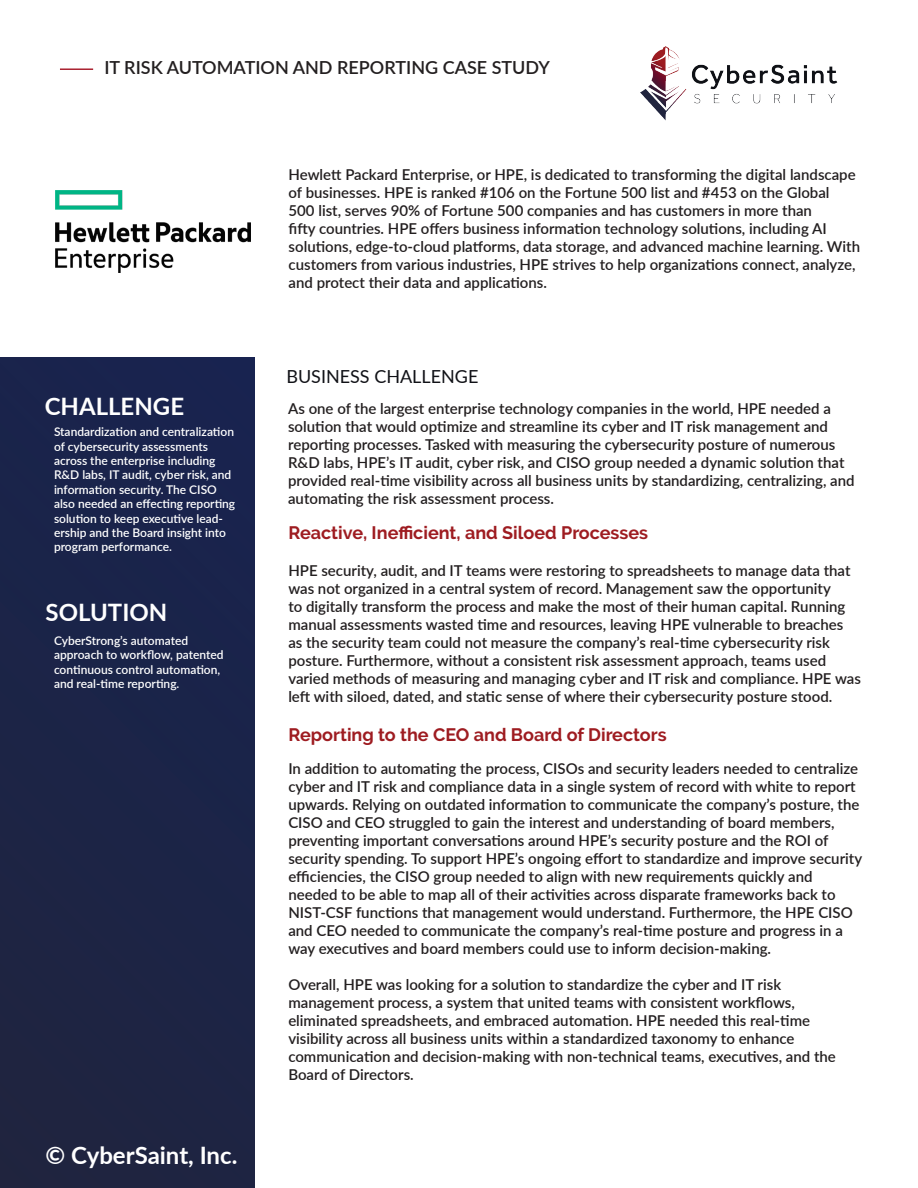
<style>
.page{position:relative;width:918px;height:1188px;background:#fff}
.page>*{position:absolute;margin:0;border:0;box-sizing:border-box;transform-origin:0 0}
.t1{font:700 24px "Lato";color:#fff}
.t2{font:700 18px "Raleway";color:#9e1c21}
.t3{font:600 18px "Lato";color:#231f20}
.t4{font:18px "Lato";color:#111217}
.t5{font:600 15px/18px "Lato";color:#231f20}
.t6{font:600 12px/14.4px "Lato";color:#fff}
</style>
<div class="page">
<hr style="left:60px;top:68px;width:33px;height:2px;background:#aa2231">
<div style="left:0;top:357px;width:255px;height:831px;background:#1c2447"></div>
<img style="left:641px;top:46px;width:197px;height:74px">
<img style="left:56px;top:190px;width:195px;height:82px">
<p class="t3" style="left:104px;top:55px;width:447px">IT RISK AUTOMATION AND REPORTING CASE STUDY</p>
<p class="t5" style="left:289px;top:165px;width:573px">Hewlett Packard Enterprise, or HPE, is dedicated to transforming the digital landscape of businesses. HPE is ranked #106 on the Fortune 500 list and #453 on the Global<br>500 list, serves 90% of Fortune 500 companies and has customers in more than<br>fifty countries. HPE offers business information technology solutions, including AI solutions, edge-to-cloud platforms, data storage, and advanced machine learning. With customers from various industries, HPE strives to help organizations connect, analyze, and protect their data and applications.</p>
<p class="t1" style="left:45px;top:388px;width:141px">CHALLENGE</p>
<p class="t6" style="left:54px;top:424px;width:183px">Standardization and centralization of cybersecurity assessments across the enterprise including<br>R&amp;D labs, IT audit, cyber risk, and information security. The CISO also needed an effecting reporting solution to keep executive lead&shy;ership and the Board insight into program performance.</p>
<p class="t1" style="left:46px;top:595px;width:123px">SOLUTION</p>
<p class="t6" style="left:54px;top:633px;width:171px">CyberStrong’s automated approach to workflow, patented continuous control automation, and real-time reporting.</p>
<p class="t1" style="left:46px;top:1138px;width:193px">© CyberSaint, Inc.</p>
<p class="t4" style="left:286px;top:364px;width:193px">BUSINESS CHALLENGE</p>
<p class="t5" style="left:288px;top:399px;width:568px">As one of the largest enterprise technology companies in the world, HPE needed a solution that would optimize and streamline its cyber and IT risk management and reporting processes. Tasked with measuring the cybersecurity posture of numerous R&amp;D labs, HPE’s IT audit, cyber risk, and CISO group needed a dynamic solution that provided real-time visibility across all business units by standardizing, centralizing, and automating the risk assessment process.</p>
<p class="t2" style="left:288px;top:522px;width:361px">Reactive, Inefficient, and Siloed Processes</p>
<p class="t5" style="left:288px;top:561px;width:574px">HPE security, audit, and IT teams were restoring to spreadsheets to manage data that was not organized in a central system of record. Management saw the opportunity<br>to digitally transform the process and make the most of their human capital. Running manual assessments wasted time and resources, leaving HPE vulnerable to breaches as the security team could not measure the company’s real-time cybersecurity risk posture. Furthermore, without a consistent risk assessment approach, teams used varied methods of measuring and managing cyber and IT risk and compliance. HPE was left with siloed, dated, and static sense of where their cybersecurity posture stood.</p>
<p class="t2" style="left:288px;top:725px;width:380px">Reporting to the CEO and Board of Directors</p>
<p class="t5" style="left:288px;top:759px;width:575px">In addition to automating the process, CISOs and security leaders needed to centralize cyber and IT risk and compliance data in a single system of record with white to report upwards. Relying on outdated information to communicate the company’s posture, the CISO and CEO struggled to gain the interest and understanding of board members, preventing important conversations around HPE’s security posture and the ROI of security spending. To support HPE’s ongoing effort to standardize and improve security efficiencies, the CISO group needed to align with new requirements quickly and needed to be able to map all of their activities across disparate frameworks back to NIST-CSF functions that management would understand. Furthermore, the HPE CISO and CEO needed to communicate the company’s real-time posture and progress in a way executives and board members could use to inform decision-making.</p>
<p class="t5" style="left:288px;top:975px;width:549px">Overall, HPE was looking for a solution to standardize the cyber and IT risk management process, a system that united teams with consistent workflows, eliminated spreadsheets, and embraced automation. HPE needed this real-time visibility across all business units within a standardized taxonomy to enhance communication and decision-making with non-technical teams, executives, and the Board of Directors.</p>
</div>
